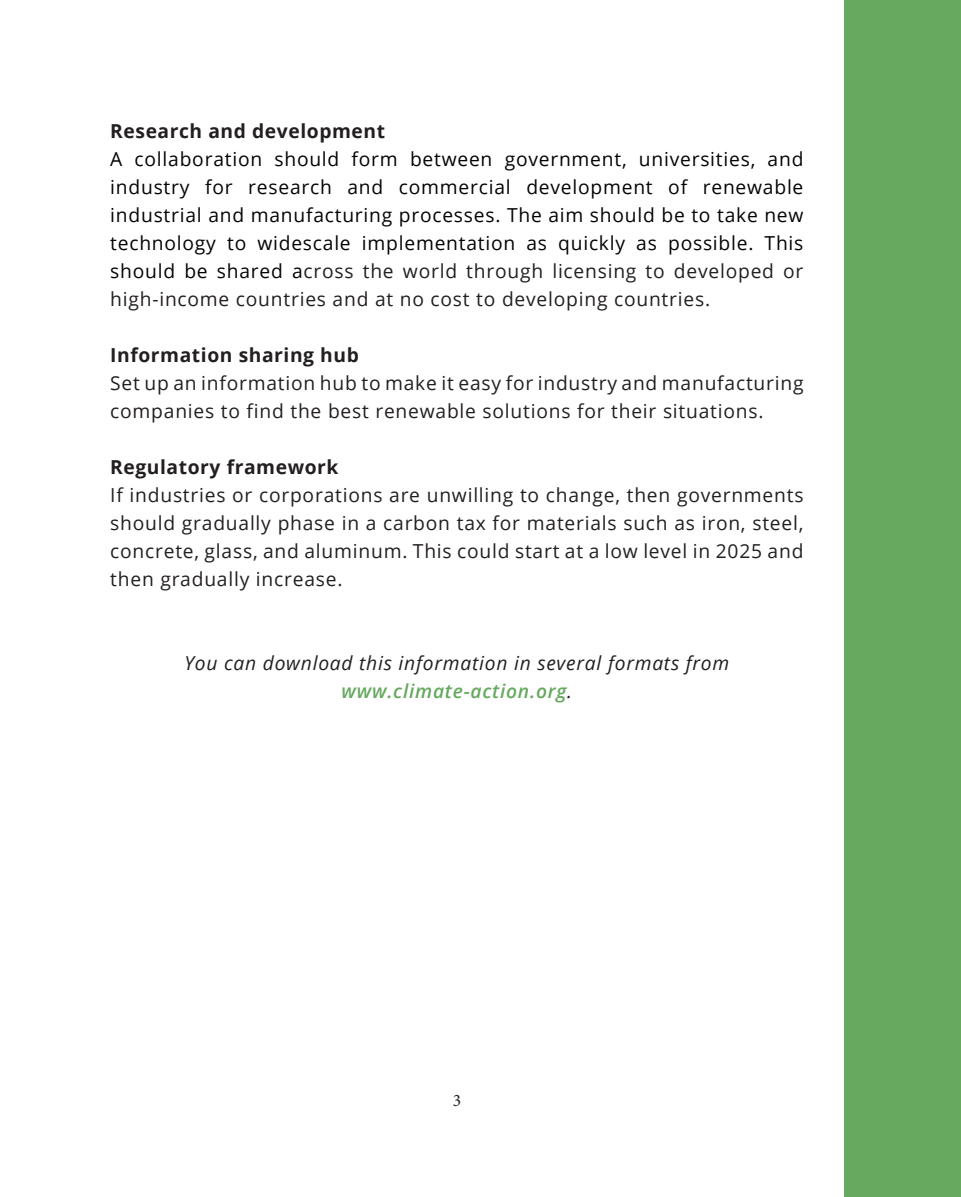
<style>
.page{position:relative;width:961px;height:1197px;background:#fff}
.page>*{position:absolute;margin:0;border:0;box-sizing:border-box;transform-origin:0 0}
.t1{font:19.25px/28px "Open Sans";letter-spacing:.04em;color:#040503;text-align:justify}
.t2{font:19.25px/28px "Open Sans";letter-spacing:.04em;color:#231f20}
.t3{font:italic 19.25px/28px "Open Sans";letter-spacing:.04em;color:#231f20;text-align:center}
.t4{font:700 19.25px "Open Sans";letter-spacing:.03em;color:#231f20}
.t5{font:17.5px "Minion Pro";color:#231f20}
.s1{color:#231f20}
.s2{font-weight:600;color:#66a95f}
</style>
<div class="page">
<div style="left:844px;top:0;width:117px;height:1197px;background:#66a95f"></div>
<p class="t4" style="left:110px;top:118px;width:276px">Research and development</p>
<p class="t1" style="left:110px;top:145px;width:695px">A collaboration should form between government, universities, and industry for research and commercial development of renewable industrial and manufacturing processes. The aim should be to take new technology to widescale implementation as quickly as possible. This should be shared a<span class="s1">cross the world through licensing to developed or high-income countries and at no cost to developing countries.</span></p>
<p class="t4" style="left:110px;top:342px;width:250px">Information sharing hub</p>
<p class="t2" style="left:110px;top:369px;width:695px">Set up an information hub to make it easy for industry and manufacturing companies to find the best renewable solutions for their situations.</p>
<p class="t4" style="left:110px;top:454px;width:230px">Regulatory framework</p>
<p class="t2" style="left:110px;top:481px;width:695px;text-align:justify">If industries or corporations are unwilling to change, then governments should gradually phase in a carbon tax for materials such as iron, steel, concrete, glass, and aluminum. This could start at a low level in 2025 and then gradually increase.</p>
<p class="t3" style="left:184px;top:649px;width:546px">You can download this information in several formats from <span class="s2">www.climate-action.org</span>.</p>
<p class="t5" style="left:453px;top:1090px;width:10px">3</p>
</div>
